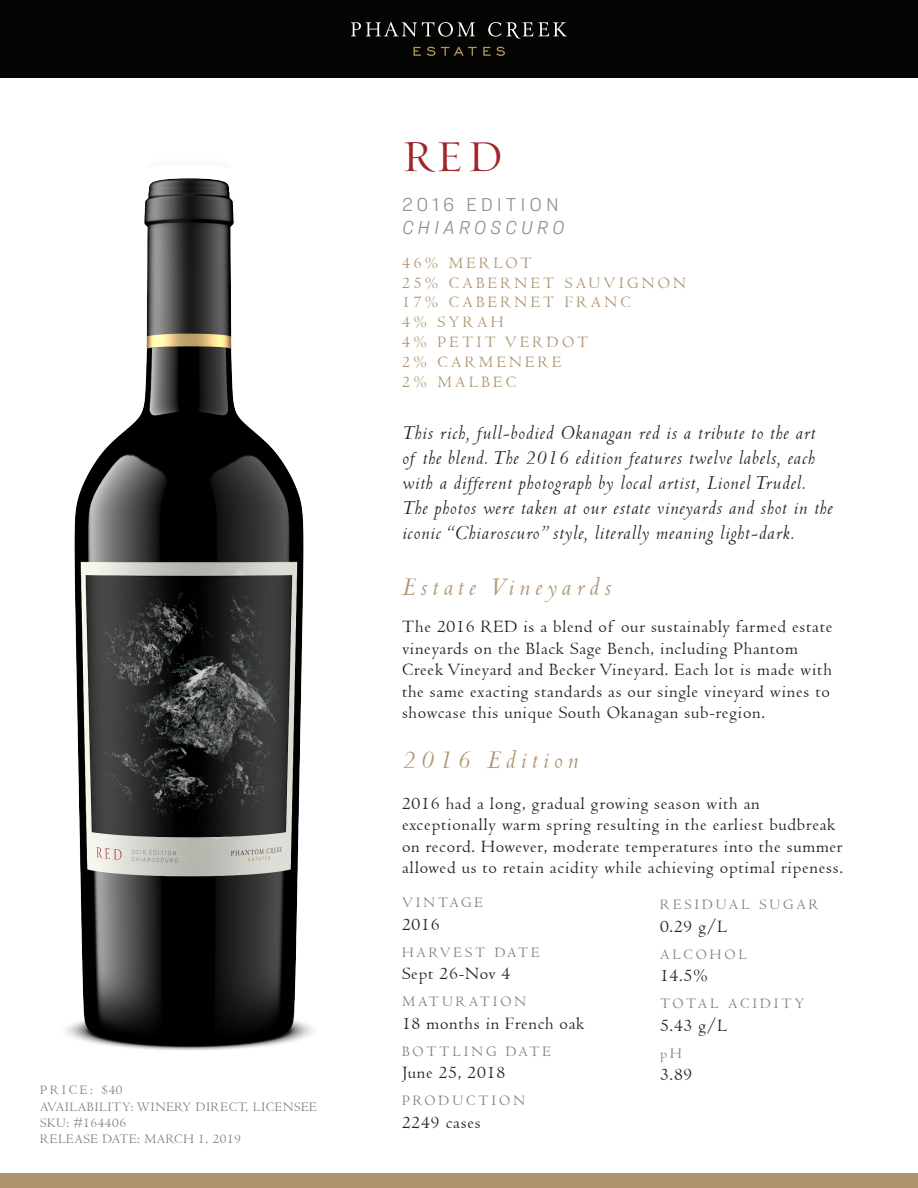
<style>
.page{position:relative;width:918px;height:1188px;background:#fff}
.page>*{position:absolute;margin:0;border:0;box-sizing:border-box;transform-origin:0 0}
.t1{font:45px "Requiem Display HTF Roman";color:#9f252b}
.t2{font:italic 27px "Centaur";letter-spacing:.2em;color:#ae946e}
.t3{font:italic 21px/25.2px "Centaur";letter-spacing:.045em;color:#231f20}
.t4{font:300 19.5px "Ringside Narrow";letter-spacing:.2em;color:#8f9295}
.t5{font:italic 300 19.5px "Ringside Narrow";letter-spacing:.2em;color:#8f9295}
.t6{font:18px/21.6px "Centaur";letter-spacing:.045em;color:#231f20}
.t7{font:16.5px "Centaur";letter-spacing:.2em;color:#ae946e}
.t8{font:15px "Centaur";letter-spacing:.2em;color:#7f8080}
.t9{font:13.5px "Centaur";letter-spacing:.045em;color:#7f8080}
</style>
<div class="page">
<div style="left:0;top:0;width:918px;height:78px;background:#040503"></div>
<svg style="left:351px;top:22px;width:124px;height:15px"></svg>
<svg style="left:488px;top:22px;width:13px;height:15px"></svg>
<svg style="left:507px;top:22px;width:60px;height:17px"></svg>
<svg style="left:413px;top:47px;width:8px;height:9px"></svg>
<svg style="left:427px;top:47px;width:8px;height:9px"></svg>
<svg style="left:441px;top:47px;width:36px;height:9px"></svg>
<svg style="left:483px;top:47px;width:22px;height:9px"></svg>
<div style="left:0;top:1173px;width:918px;height:15px;background:#ad946e"></div>
<img style="left:66px;top:178px;width:247px;height:873px">
<p class="t9" style="left:40px;top:1082px;width:84px">PRICE: $40</p>
<p class="t9" style="left:40px;top:1098px;width:278px">AVAILABILITY: WINERY DIRECT, LICENSEE</p>
<p class="t9" style="left:40px;top:1114px;width:87px">SKU: #164406</p>
<p class="t9" style="left:40px;top:1131px;width:202px">RELEASE DATE: MARCH 1, 2019</p>
<p class="t1" style="left:402px;top:130px;width:103px">RED</p>
<p class="t4" style="left:402px;top:191px;width:158px">2016 EDITION</p>
<p class="t5" style="left:402px;top:214px;width:164px">CHIAROSCURO</p>
<p class="t7" style="left:402px;top:253px;width:131px">46% MERLOT</p>
<p class="t7" style="left:402px;top:273px;width:286px">25% CABERNET SAUVIGNON</p>
<p class="t7" style="left:402px;top:292px;width:230px">17% CABERNET FRANC</p>
<p class="t7" style="left:402px;top:312px;width:103px">4% SYRAH</p>
<p class="t7" style="left:402px;top:332px;width:188px">4% PETIT VERDOT</p>
<p class="t7" style="left:402px;top:352px;width:161px">2% CARMENERE</p>
<p class="t7" style="left:402px;top:372px;width:115px">2% MALBEC</p>
<p class="t3" style="left:402px;top:419px;width:432px">This rich, full-bodied Okanagan red is a tribute to the art of the blend. The 2016 edition features twelve labels, each with a different photograph by local artist, Lionel Trudel.<br>The photos were taken at our estate vineyards and shot in the iconic “Chiaroscuro” style, literally meaning light-dark.</p>
<p class="t2" style="left:402px;top:571px;width:210px">Estate Vineyards</p>
<p class="t6" style="left:402px;top:616px;width:432px">The 2016 RED is a blend of our sustainably farmed estate vineyards on the Black Sage Bench, including Phantom Creek Vineyard and Becker Vineyard. Each lot is made with the same exacting standards as our single vineyard wines to showcase this unique South Okanagan sub-region.</p>
<p class="t2" style="left:402px;top:743px;width:178px">2016 Edition</p>
<p class="t6" style="left:402px;top:792px;width:443px">2016 had a long, gradual growing season with an exceptionally warm spring resulting in the earliest budbreak on record. However, moderate temperatures into the summer allowed us to retain acidity while achieving optimal ripeness.</p>
<p class="t8" style="left:402px;top:894px;width:82px">VINTAGE</p>
<p class="t6" style="left:402px;top:913px;width:39px">2016</p>
<p class="t8" style="left:402px;top:943px;width:139px">HARVEST DATE</p>
<p class="t6" style="left:402px;top:963px;width:110px">Sept 26-Nov 4</p>
<p class="t8" style="left:402px;top:993px;width:126px">MATURATION</p>
<p class="t6" style="left:402px;top:1012px;width:184px">18 months in French oak</p>
<p class="t8" style="left:402px;top:1042px;width:150px">BOTTLING DATE</p>
<p class="t6" style="left:402px;top:1062px;width:105px">June 25, 2018</p>
<p class="t8" style="left:402px;top:1092px;width:124px">PRODUCTION</p>
<p class="t6" style="left:402px;top:1111px;width:80px">2249 cases</p>
<p class="t8" style="left:660px;top:896px;width:160px">RESIDUAL SUGAR</p>
<p class="t6" style="left:660px;top:915px;width:69px">0.29 g/L</p>
<p class="t8" style="left:660px;top:945px;width:88px">ALCOHOL</p>
<p class="t6" style="left:660px;top:965px;width:49px">14.5%</p>
<p class="t8" style="left:660px;top:995px;width:146px">TOTAL ACIDITY</p>
<p class="t6" style="left:660px;top:1014px;width:69px">5.43 g/L</p>
<p class="t8" style="left:660px;top:1044px;width:23px">pH</p>
<p class="t6" style="left:660px;top:1064px;width:34px">3.89</p>
</div>
